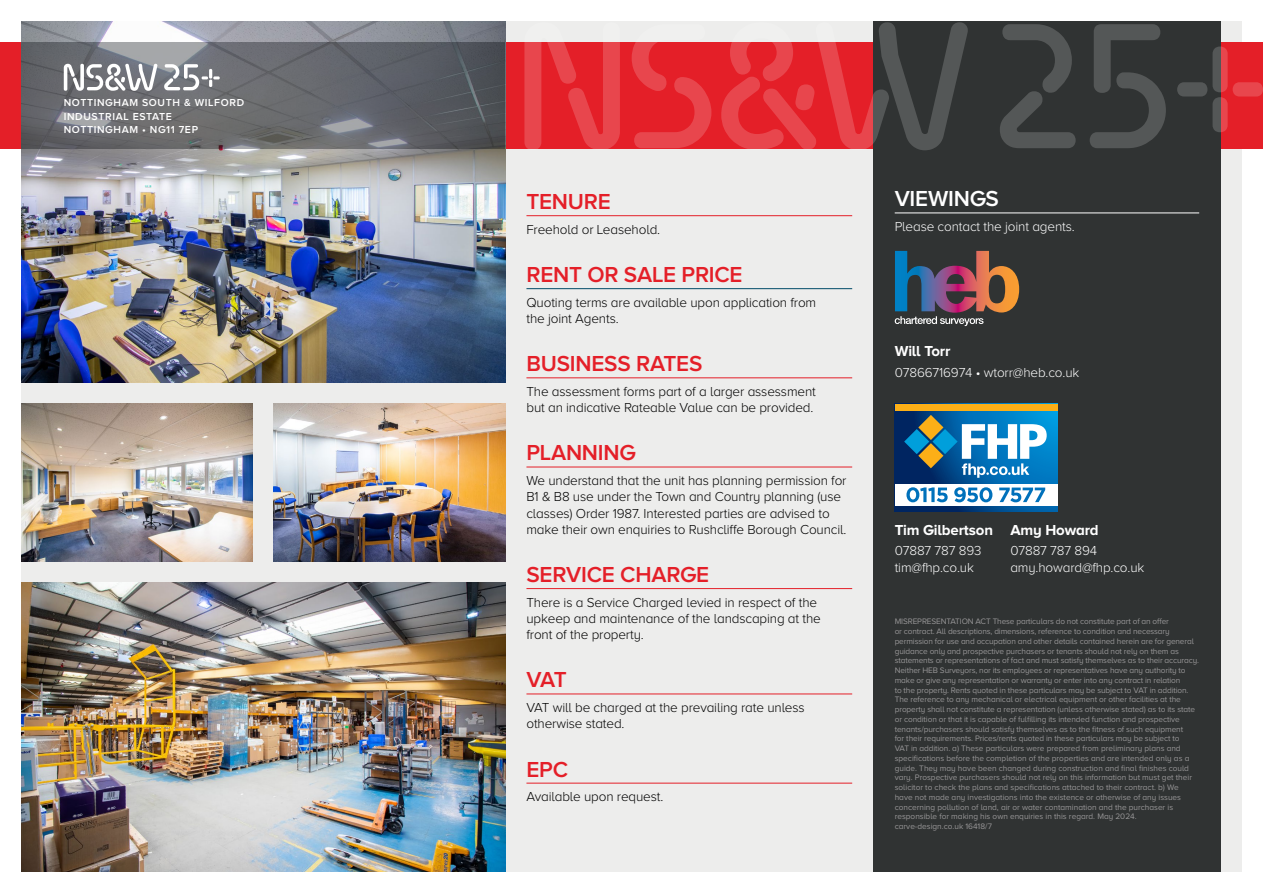
<style>
.page{position:relative;width:1263px;height:893px;background:#fff}
.page>*{position:absolute;margin:0;border:0;box-sizing:border-box;transform-origin:0 0}
.t1{font:600 22.5px "Proxima Nova A";letter-spacing:-.01em;color:#e41f28}
.t2{font:600 22.5px "Proxima Nova A";letter-spacing:-.01em;color:#fff}
.t3{font:700 15px "Proxima Nova A";letter-spacing:-.01em;color:#fff}
.t4{font:300 13.5px/16.2px "Proxima Nova A";letter-spacing:-.01em;color:#000}
.t5{font:300 13.5px/16.2px "Proxima Nova A";letter-spacing:-.01em;color:#fff}
.t6{font:600 10.5px/13.5px "Proxima Nova A";letter-spacing:.06em;color:#fff}
.t7{font:8.25px/9.8px "Proxima Nova A";letter-spacing:-.01em;color:#969596}
</style>
<div class="page">
<div style="left:21px;top:21px;width:1221px;height:851px;background:#ededec"></div>
<div style="left:0;top:43px;width:1263px;height:106px;background:#e41f28"></div>
<div style="left:873px;top:21px;width:347px;height:851px;background:#303333"></div>
<hr style="left:895px;top:213px;width:304px;height:1px;background:#fff">
<hr style="left:526px;top:215px;width:326px;height:1px;background:#e41f28">
<hr style="left:526px;top:288px;width:326px;height:1px;background:#004b68">
<hr style="left:526px;top:378px;width:326px;height:1px;background:#e41f28">
<hr style="left:526px;top:467px;width:326px;height:1px;background:#e41f28">
<hr style="left:526px;top:588px;width:326px;height:1px;background:#e41f28">
<hr style="left:526px;top:694px;width:326px;height:1px;background:#e41f28">
<hr style="left:526px;top:783px;width:326px;height:1px;background:#e41f28">
<svg style="left:895px;top:251px;width:124px;height:75px"></svg>
<svg style="left:895px;top:410px;width:162px;height:101px"></svg>
<div style="left:895px;top:404px;width:162px;height:6px;background:#fcaf17"></div>
<div style="left:895px;top:484px;width:162px;height:22px;background:#fff"></div>
<svg style="left:904px;top:415px;width:143px;height:63px"></svg>
<svg style="left:906px;top:487px;width:42px;height:15px"></svg>
<svg style="left:954px;top:487px;width:38px;height:15px"></svg>
<svg style="left:999px;top:488px;width:46px;height:14px"></svg>
<img style="left:21px;top:21px;width:484px;height:362px">
<img style="left:21px;top:583px;width:484px;height:289px">
<img style="left:274px;top:404px;width:231px;height:157px">
<img style="left:21px;top:404px;width:232px;height:157px">
<svg style="left:21px;top:43px;width:484px;height:106px"></svg>
<svg style="left:164px;top:64px;width:56px;height:26px"></svg>
<svg style="left:64px;top:64px;width:93px;height:27px"></svg>
<svg style="left:1000px;top:24px;width:263px;height:124px"></svg>
<svg style="left:524px;top:22px;width:444px;height:128px"></svg>
<p class="t6" style="left:64px;top:96px;width:182px">NOTTINGHAM SOUTH &amp; WILFORD<br>INDUSTRIAL ESTATE<br>NOTTINGHAM • NG11 7EP</p>
<h1 class="t1" style="left:526px;top:189px;width:86px">TENURE</h1>
<h3 class="t4" style="left:526px;top:221px;width:135px">Freehold or Leasehold.</h3>
<h1 class="t1" style="left:526px;top:262px;width:218px">RENT OR SALE PRICE</h1>
<h3 class="t4" style="left:526px;top:294px;width:291px">Quoting terms are available upon application from the joint Agents.</h3>
<h1 class="t1" style="left:526px;top:351px;width:177px">BUSINESS RATES</h1>
<h3 class="t4" style="left:526px;top:383px;width:291px">The assessment forms part of a larger assessment but an indicative Rateable Value can be provided.</h3>
<h1 class="t1" style="left:526px;top:440px;width:111px">PLANNING</h1>
<h3 class="t4" style="left:526px;top:472px;width:322px">We understand that the unit has planning permission for B1 &amp; B8 use under the Town and Country planning (use classes) Order 1987. Interested parties are advised to make their own enquiries to Rushcliffe Borough Council.</h3>
<h1 class="t1" style="left:526px;top:562px;width:184px">SERVICE CHARGE</h1>
<h3 class="t4" style="left:526px;top:594px;width:296px">There is a Service Charged levied in respect of the upkeep and maintenance of the landscaping at the front of the property.</h3>
<h1 class="t1" style="left:526px;top:667px;width:42px">VAT</h1>
<h3 class="t4" style="left:526px;top:699px;width:280px">VAT will be charged at the prevailing rate unless otherwise stated.</h3>
<h1 class="t1" style="left:526px;top:756px;width:43px">EPC</h1>
<h3 class="t4" style="left:526px;top:788px;width:138px">Available upon request.</h3>
<h1 class="t2" style="left:895px;top:186px;width:106px">VIEWINGS</h1>
<h3 class="t5" style="left:895px;top:218px;width:182px">Please contact the joint agents.</h3>
<h2 class="t3" style="left:895px;top:343px;width:57px">Will Torr</h2>
<h3 class="t5" style="left:895px;top:364px;width:186px">07866716974 • wtorr@heb.co.uk</h3>
<h2 class="t3" style="left:895px;top:521px;width:100px">Tim Gilbertson</h2>
<h3 class="t5" style="left:895px;top:543px;width:88px">07887 787 893 tim@fhp.co.uk</h3>
<h2 class="t3" style="left:1010px;top:521px;width:90px">Amy Howard</h2>
<h3 class="t5" style="left:1010px;top:543px;width:135px">07887 787 894 amy.howard@fhp.co.uk</h3>
<p class="t7" style="left:895px;top:617px;width:306px">MISREPRESENTATION ACT These particulars do not constitute part of an offer<br>or contract. All descriptions, dimensions, reference to condition and necessary permission for use and occupation and other details contained herein are for general guidance only and prospective purchasers or tenants should not rely on them as statements or representations of fact and must satisfy themselves as to their accuracy.<br>Neither HEB Surveyors, nor its employees or representatives have any authority to make or give any representation or warranty or enter into any contract in relation<br>to the property. Rents quoted in these particulars may be subject to VAT in addition.<br>The reference to any mechanical or electrical equipment or other facilities at the property shall not constitute a representation (unless otherwise stated) as to its state or condition or that it is capable of fulfilling its intended function and prospective tenants/purchasers should satisfy themselves as to the fitness of such equipment<br>for their requirements. Prices/rents quoted in these particulars may be subject to<br>VAT in addition. a) These particulars were prepared from preliminary plans and specifications before the completion of the properties and are intended only as a guide. They may have been changed during construction and final finishes could vary. Prospective purchasers should not rely on this information but must get their solicitor to check the plans and specifications attached to their contract. b) We<br>have not made any investigations into the existence or otherwise of any issues concerning pollution of land, air or water contamination and the purchaser is responsible for making his own enquiries in this regard. May 2024. carve-design.co.uk 16418/7</p>
</div>
